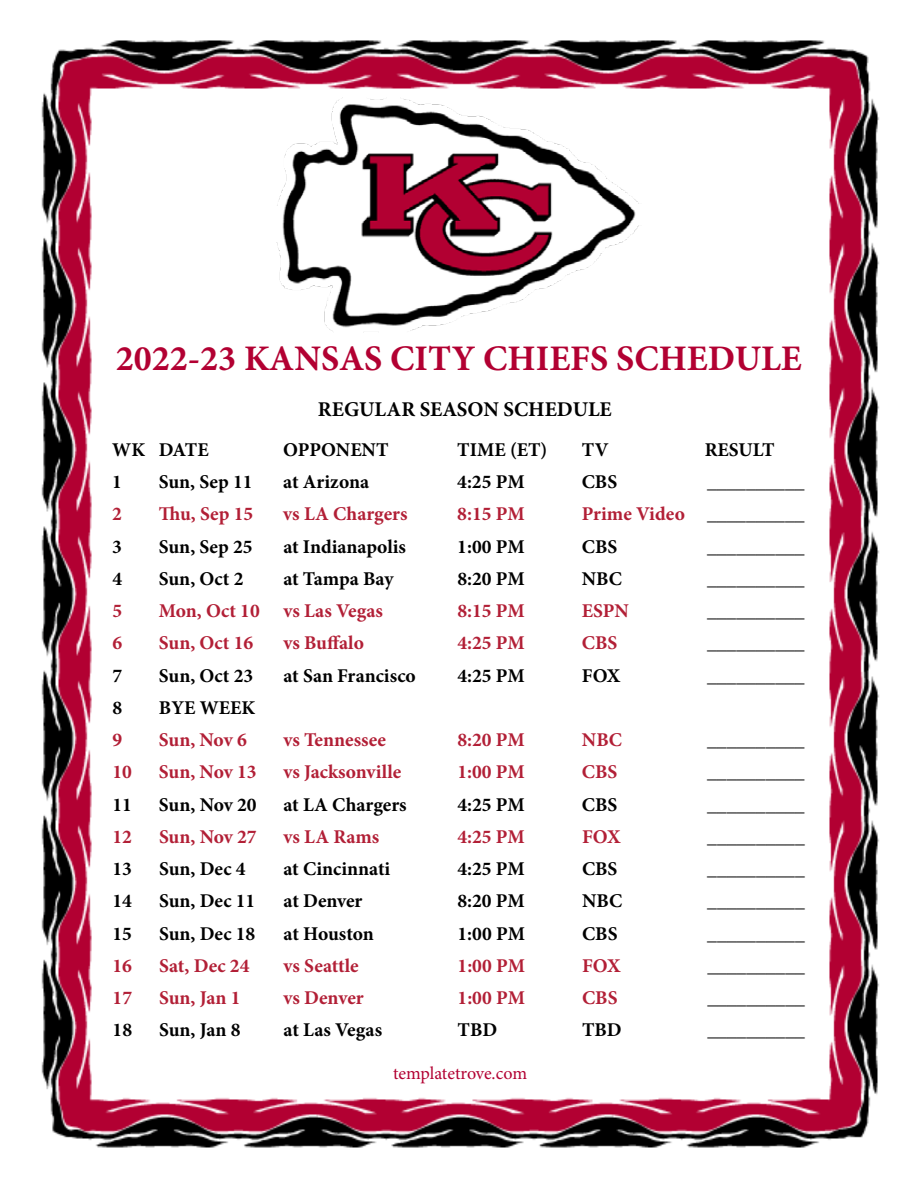
<style>
.page{position:relative;width:918px;height:1188px;background:#fff}
.page>*{position:absolute;margin:0;border:0;box-sizing:border-box;transform-origin:0 0}
.t1{font:700 36px "Minion Pro";color:#b20032}
.t2{font:700 21px "Minion Pro";color:#000}
.t3{font:700 19.5px "Minion Pro";color:#000}
.t4{font:700 19.5px "Minion Pro";color:#b21f36}
.t5{font:18px "Minion Pro";letter-spacing:-.005em;color:#b20032}
.s1{color:#000}
</style>
<div class="page">
<img style="left:41px;top:40px;width:839px;height:1108px">
<img style="left:277px;top:97px;width:364px;height:236px">
<h1 class="t1" style="left:116px;top:333px;width:687px">2022-23 KANSAS CITY CHIEFS SCHEDULE</h1>
<p class="t2" style="left:318px;top:394px;width:295px">REGULAR SEASON SCHEDULE</p>
<p class="t3" style="left:112px;top:436px;width:98px">WK DATE</p>
<p class="t3" style="left:283px;top:436px;width:107px">OPPONENT</p>
<p class="t3" style="left:457px;top:436px;width:92px">TIME (ET)</p>
<p class="t3" style="left:582px;top:436px;width:28px">TV</p>
<p class="t3" style="left:705px;top:436px;width:71px">RESULT</p>
<p class="t3" style="left:112px;top:468px;width:11px">1</p>
<p class="t3" style="left:159px;top:468px;width:95px">Sun, Sep 11</p>
<p class="t3" style="left:283px;top:468px;width:87px">at Arizona</p>
<p class="t3" style="left:457px;top:468px;width:69px">4:25 PM</p>
<p class="t3" style="left:582px;top:468px;width:37px">CBS</p>
<p class="t3" style="left:707px;top:468px;width:99px">__________</p>
<p class="t4" style="left:112px;top:500px;width:11px">2</p>
<p class="t4" style="left:159px;top:500px;width:96px">Thu, Sep 15</p>
<p class="t4" style="left:283px;top:500px;width:126px">vs LA Chargers</p>
<p class="t4" style="left:457px;top:500px;width:69px">8:15 PM</p>
<p class="t4" style="left:582px;top:500px;width:224px">Prime Video <span class="s1">__________</span></p>
<p class="t3" style="left:112px;top:533px;width:11px">3</p>
<p class="t3" style="left:159px;top:533px;width:95px">Sun, Sep 25</p>
<p class="t3" style="left:283px;top:533px;width:124px">at Indianapolis</p>
<p class="t3" style="left:457px;top:533px;width:69px">1:00 PM</p>
<p class="t3" style="left:582px;top:533px;width:37px">CBS</p>
<p class="t3" style="left:707px;top:533px;width:99px">__________</p>
<p class="t3" style="left:112px;top:565px;width:11px">4</p>
<p class="t3" style="left:159px;top:565px;width:86px">Sun, Oct 2</p>
<p class="t3" style="left:283px;top:565px;width:112px">at Tampa Bay</p>
<p class="t3" style="left:457px;top:565px;width:69px">8:20 PM</p>
<p class="t3" style="left:582px;top:565px;width:42px">NBC</p>
<p class="t3" style="left:707px;top:565px;width:99px">__________</p>
<p class="t4" style="left:112px;top:597px;width:11px">5</p>
<p class="t4" style="left:159px;top:597px;width:226px">Mon, Oct 10 vs Las Vegas</p>
<p class="t4" style="left:457px;top:597px;width:69px">8:15 PM</p>
<p class="t4" style="left:582px;top:597px;width:48px">ESPN</p>
<p class="t3" style="left:707px;top:597px;width:99px">__________</p>
<p class="t4" style="left:112px;top:629px;width:11px">6</p>
<p class="t4" style="left:159px;top:629px;width:96px">Sun, Oct 16</p>
<p class="t4" style="left:283px;top:629px;width:82px">vs Buffalo</p>
<p class="t4" style="left:457px;top:629px;width:69px">4:25 PM</p>
<p class="t4" style="left:582px;top:629px;width:37px">CBS</p>
<p class="t3" style="left:707px;top:629px;width:99px">__________</p>
<p class="t3" style="left:112px;top:662px;width:11px">7</p>
<p class="t3" style="left:159px;top:662px;width:96px">Sun, Oct 23</p>
<p class="t3" style="left:283px;top:662px;width:134px">at San Francisco</p>
<p class="t3" style="left:457px;top:662px;width:69px">4:25 PM</p>
<p class="t3" style="left:582px;top:662px;width:40px">FOX</p>
<p class="t3" style="left:707px;top:662px;width:99px">__________</p>
<p class="t3" style="left:112px;top:694px;width:11px">8</p>
<p class="t3" style="left:159px;top:694px;width:98px">BYE WEEK</p>
<p class="t4" style="left:112px;top:726px;width:11px">9</p>
<p class="t4" style="left:159px;top:726px;width:89px">Sun, Nov 6</p>
<p class="t4" style="left:283px;top:726px;width:104px">vs Tennessee</p>
<p class="t4" style="left:457px;top:726px;width:69px">8:20 PM</p>
<p class="t4" style="left:582px;top:726px;width:42px">NBC</p>
<p class="t3" style="left:707px;top:726px;width:99px">__________</p>
<p class="t4" style="left:112px;top:758px;width:21px">10</p>
<p class="t4" style="left:159px;top:758px;width:99px">Sun, Nov 13</p>
<p class="t4" style="left:283px;top:758px;width:119px">vs Jacksonville</p>
<p class="t4" style="left:457px;top:758px;width:69px">1:00 PM</p>
<p class="t4" style="left:582px;top:758px;width:37px">CBS</p>
<p class="t3" style="left:707px;top:758px;width:99px">__________</p>
<p class="t3" style="left:112px;top:791px;width:21px">11</p>
<p class="t3" style="left:159px;top:791px;width:99px">Sun, Nov 20</p>
<p class="t3" style="left:283px;top:791px;width:125px">at LA Chargers</p>
<p class="t3" style="left:457px;top:791px;width:69px">4:25 PM</p>
<p class="t3" style="left:582px;top:791px;width:37px">CBS</p>
<p class="t3" style="left:707px;top:791px;width:99px">__________</p>
<p class="t4" style="left:112px;top:823px;width:21px">12</p>
<p class="t4" style="left:159px;top:823px;width:99px">Sun, Nov 27</p>
<p class="t4" style="left:284px;top:823px;width:97px">vs LA Rams</p>
<p class="t4" style="left:458px;top:823px;width:69px">4:25 PM</p>
<p class="t4" style="left:582px;top:823px;width:40px">FOX</p>
<p class="t3" style="left:707px;top:823px;width:99px">__________</p>
<p class="t3" style="left:113px;top:855px;width:21px">13</p>
<p class="t3" style="left:159px;top:855px;width:88px">Sun, Dec 4</p>
<p class="t3" style="left:284px;top:855px;width:108px">at Cincinnati</p>
<p class="t3" style="left:458px;top:855px;width:69px">4:25 PM</p>
<p class="t3" style="left:582px;top:855px;width:37px">CBS</p>
<p class="t3" style="left:707px;top:855px;width:99px">__________</p>
<p class="t3" style="left:113px;top:887px;width:21px">14</p>
<p class="t3" style="left:159px;top:887px;width:98px">Sun, Dec 11</p>
<p class="t3" style="left:284px;top:887px;width:80px">at Denver</p>
<p class="t3" style="left:458px;top:887px;width:69px">8:20 PM</p>
<p class="t3" style="left:582px;top:887px;width:42px">NBC</p>
<p class="t3" style="left:707px;top:887px;width:99px">__________</p>
<p class="t3" style="left:113px;top:920px;width:21px">15</p>
<p class="t3" style="left:159px;top:920px;width:98px">Sun, Dec 18</p>
<p class="t3" style="left:284px;top:920px;width:92px">at Houston</p>
<p class="t3" style="left:458px;top:920px;width:69px">1:00 PM</p>
<p class="t3" style="left:582px;top:920px;width:37px">CBS</p>
<p class="t3" style="left:707px;top:920px;width:99px">__________</p>
<p class="t4" style="left:113px;top:952px;width:21px">16</p>
<p class="t4" style="left:159px;top:952px;width:92px">Sat, Dec 24</p>
<p class="t4" style="left:284px;top:952px;width:77px">vs Seattle</p>
<p class="t4" style="left:458px;top:952px;width:69px">1:00 PM</p>
<p class="t4" style="left:582px;top:952px;width:40px">FOX</p>
<p class="t3" style="left:707px;top:952px;width:99px">__________</p>
<p class="t4" style="left:113px;top:984px;width:21px">17</p>
<p class="t4" style="left:159px;top:984px;width:83px">Sun, Jan 1</p>
<p class="t4" style="left:284px;top:984px;width:82px">vs Denver</p>
<p class="t4" style="left:458px;top:984px;width:69px">1:00 PM</p>
<p class="t4" style="left:582px;top:984px;width:37px">CBS</p>
<p class="t3" style="left:707px;top:984px;width:99px">__________</p>
<p class="t3" style="left:113px;top:1016px;width:21px">18</p>
<p class="t3" style="left:159px;top:1016px;width:83px">Sun, Jan 8</p>
<p class="t3" style="left:284px;top:1016px;width:100px">at Las Vegas</p>
<p class="t3" style="left:458px;top:1016px;width:41px">TBD</p>
<p class="t3" style="left:582px;top:1016px;width:41px">TBD</p>
<p class="t3" style="left:707px;top:1016px;width:99px">__________</p>
<p class="t5" style="left:393px;top:1061px;width:136px">templatetrove.com</p>
</div>
